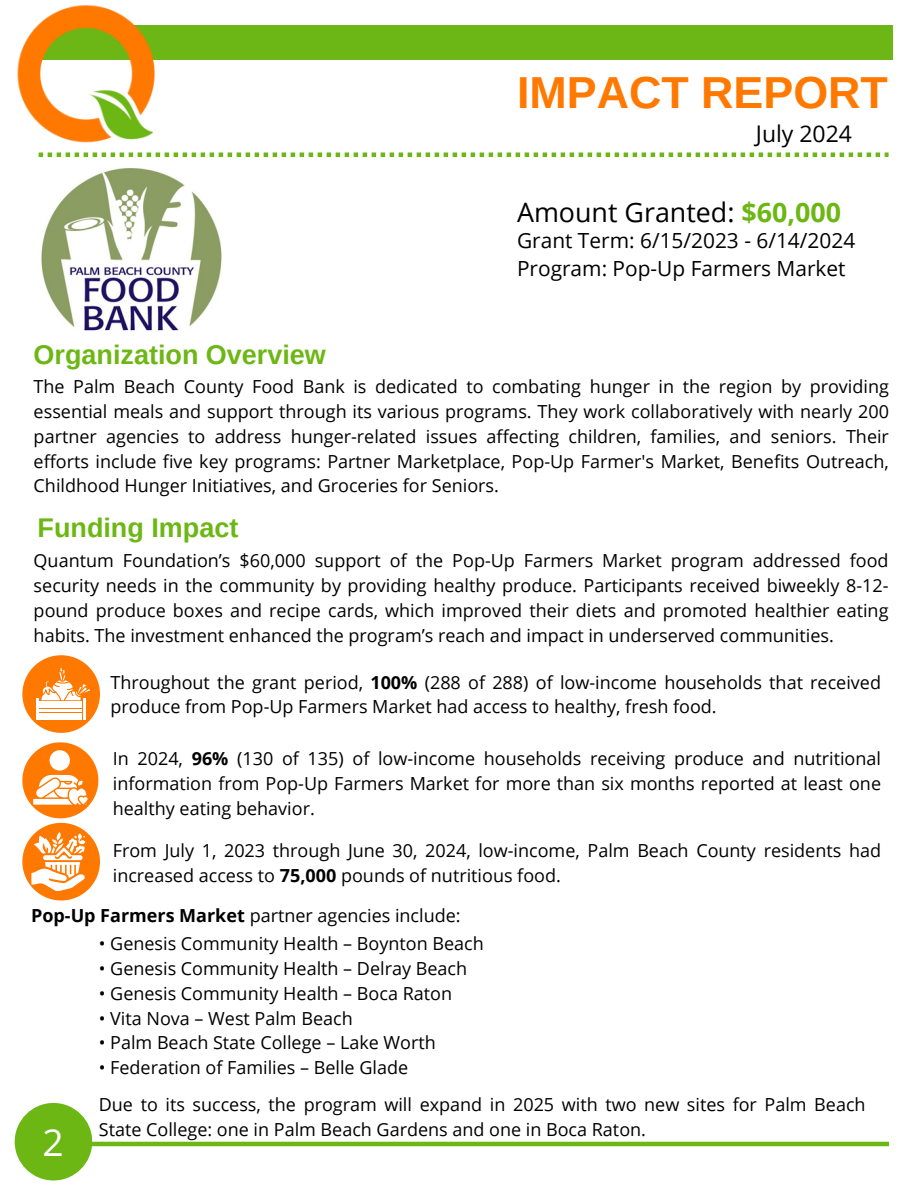
<style>
.page{position:relative;width:918px;height:1188px;background:#fff}
.page>*{position:absolute;margin:0;border:0;box-sizing:border-box;transform-origin:0 0}
.t1{font:700 44.85px "Arimo";color:#ff7900}
.t2{font:37.2px "Open Sans";color:#fff}
.t3{font:700 27px "Arimo";color:#6cb714}
.t4{font:26.85px "Open Sans";color:#000}
.t5{font:22.95px "Open Sans";color:#000}
.t6{font:20.85px/28.2px "Open Sans";color:#000}
.t7{font:18px/24.8px "Open Sans";color:#000;text-align:justify}
.s1{font-weight:700;color:#6cb714}
.s2{font-weight:700}
</style>
<div class="page">
<div style="left:39px;top:26px;width:853px;height:34px;background:#6cb715"></div>
<img style="left:17px;top:5px;width:152px;height:138px">
<svg style="left:39px;top:152px;width:850px;height:5px"></svg>
<div style="left:15px;top:1103px;width:77px;height:77px;background:#6cb714;border-radius:50%"></div>
<hr style="left:30px;top:1142px;width:859px;height:4px;background:#6cb714">
<img style="left:41px;top:169px;width:181px;height:162px">
<svg style="left:22px;top:742px;width:78px;height:158px"></svg>
<svg style="left:22px;top:655px;width:78px;height:78px"></svg>
<h4 class="t1" style="left:517px;top:68px;width:372px">IMPACT REPORT</h4>
<h3 class="t5" style="left:756px;top:118px;width:98px">July 2024</h3>
<h2 class="t3" style="left:34px;top:340px;width:294px">Organization Overview</h2>
<p class="t4" style="left:517px;top:193px;width:326px">Amount Granted: <span class="s1">$60,000</span></p>
<h2 class="t6" style="left:517px;top:226px;width:340px">Grant Term: 6/15/2023 - 6/14/2024<br>Program: Pop-Up Farmers Market</h2>
<p class="t7" style="left:34px;top:374px;width:857px">The Palm Beach County Food Bank is dedicated to combating hunger in the region by providing essential meals and support through its various programs. They work collaboratively with nearly 200 partner agencies to address hunger-related issues affecting children, families, and seniors. Their efforts include five key programs: Partner Marketplace, Pop-Up Farmer's Market, Benefits Outreach, Childhood Hunger Initiatives, and Groceries for Seniors.</p>
<p class="t3" style="left:38px;top:512px;width:202px">Funding Impact</p>
<p class="t7" style="left:34px;top:548px;width:856px">Quantum Foundation’s $60,000 support of the Pop-Up Farmers Market program addressed food security needs in the community by providing healthy produce. Participants received biweekly 8-12- pound produce boxes and recipe cards, which improved their diets and promoted healthier eating habits. The investment enhanced the program’s reach and impact in underserved communities.</p>
<p class="t7" style="left:111px;top:669px;width:772px">Throughout the grant period, <span class="s2">100%</span> (288 of 288) of low-income households that received produce from Pop-Up Farmers Market had access to healthy, fresh food.</p>
<p class="t7" style="left:113px;top:746px;width:770px">In 2024, <span class="s2">96%</span> (130 of 135) of low-income households receiving produce and nutritional information from Pop-Up Farmers Market for more than six months reported at least one healthy eating behavior.</p>
<p class="t7" style="left:113px;top:838px;width:770px">From July 1, 2023 through June 30, 2024, low-income, Palm Beach County residents had increased access to <span class="s2">75,000</span> pounds of nutritious food.</p>
<p class="t7" style="left:31px;top:903px;width:431px"><span class="s2">Pop-Up Farmers Market</span> partner agencies include:</p>
<h1 class="t2" style="left:42px;top:1116px;width:23px">2</h1>
<p class="t7" style="left:99px;top:931px;width:386px">• Genesis Community Health – Boynton Beach</p>
<p class="t7" style="left:99px;top:956px;width:370px">• Genesis Community Health – Delray Beach</p>
<p class="t7" style="left:99px;top:981px;width:355px">• Genesis Community Health – Boca Raton</p>
<p class="t7" style="left:99px;top:1005px;width:255px">• Vita Nova – West Palm Beach</p>
<p class="t7" style="left:99px;top:1030px;width:338px">• Palm Beach State College – Lake Worth</p>
<p class="t7" style="left:99px;top:1055px;width:311px">• Federation of Families – Belle Glade</p>
<p class="t7" style="left:99px;top:1092px;width:768px">Due to its success, the program will expand in 2025 with two new sites for Palm Beach<br>State College: one in Palm Beach Gardens and one in Boca Raton.</p>
</div>
